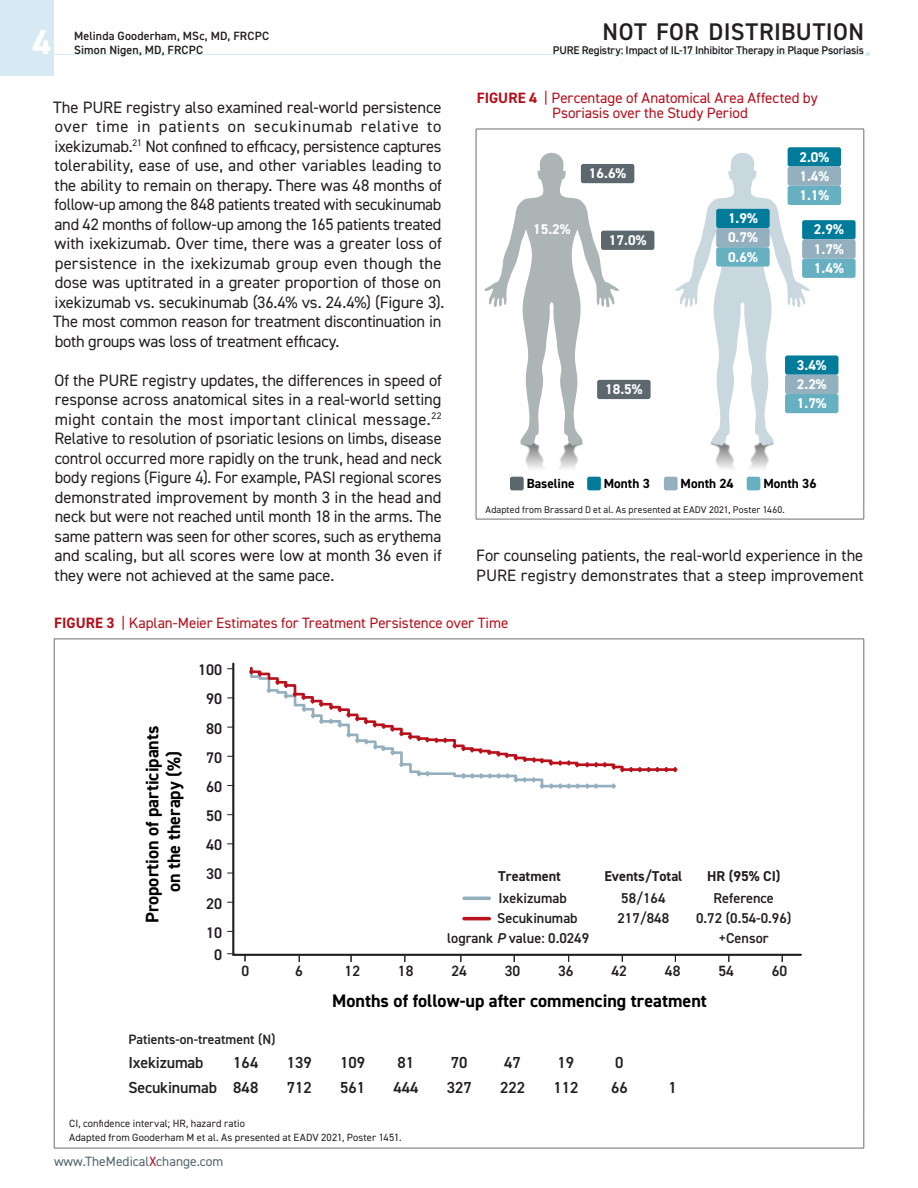
<style>
.page{position:relative;width:918px;height:1188px;background:#fff}
.page>*{position:absolute;margin:0;border:0;box-sizing:border-box;transform-origin:0 0}
.t1{font:700 34.5px "DIN2014";color:#fff}
.t2{font:600 24.15px "DIN2014";letter-spacing:.015em;color:#231f20}
.t3{font:700 18.15px/21.8px "DIN2014";color:#000;text-align:center}
.t4{font:16.5px/19.5px "DIN2014";letter-spacing:-.005em;color:#231f20}
.t5{font:600 16.05px/24.9px "DIN2014";color:#231f20}
.t6{font:600 15.45px/22.4px "DIN2014";color:#1f1d21;text-align:center}
.t7{font:15px/15px "DIN2014";letter-spacing:-.005em;color:#b50e1a;text-align:center}
.t8{font:600 14.85px "DIN2014";color:#231f20}
.t9{font:600 14.25px/20.4px "DIN2014";color:#221f1f}
.t10{font:700 14.25px "DIN2014";color:#221f1f}
.t11{font:700 14.1px/19.2px "DIN2014";color:#fff;text-align:justify}
.t12{font:600 13.65px "DIN2014";color:#221f1f}
.t13{font:13.5px "DIN2014";color:#53656e}
.t14{font:700 13.35px "DIN2014";color:#000}
.t15{font:600 12px/14.4px "DIN2014";letter-spacing:.01em;color:#231f20}
.t16{font:600 11.25px "DIN2014";letter-spacing:-.015em;color:#231f20}
.t17{font:10.5px/13.5px "DIN2014";letter-spacing:.015em;color:#231f20}
.t18{font:9.75px "DIN2014";letter-spacing:.015em;color:#231f20}
.s1{font-weight:700}
.s2{font-style:italic}
.s3{color:#b50e1a}
</style>
<div class="page">
<div style="left:0;top:0;width:54px;height:76px;background:#d7eaf4"></div>
<hr style="left:54px;top:54px;width:814px;height:1px;background:#d7eaf4">
<hr style="left:476px;top:129px;width:388px;height:1px;background:#6c6d70">
<hr style="left:476px;top:129px;width:1px;height:376px;background:#6c6d70">
<hr style="left:864px;top:129px;width:1px;height:376px;background:#6c6d70">
<svg style="left:476px;top:505px;width:1px;height:14px"></svg>
<svg style="left:864px;top:505px;width:1px;height:14px"></svg>
<hr style="left:476px;top:519px;width:388px;height:1px;background:#6c6d70">
<img style="left:510px;top:449px;width:88px;height:29px">
<svg style="left:484px;top:152px;width:135px;height:297px"></svg>
<img style="left:715px;top:449px;width:54px;height:36px">
<svg style="left:675px;top:149px;width:135px;height:300px"></svg>
<div style="left:597px;top:380px;width:54px;height:19px;background:#5c686d;border-radius:2px"></div>
<div style="left:601px;top:231px;width:53px;height:19px;background:#5c686d;border-radius:2px"></div>
<div style="left:581px;top:164px;width:53px;height:19px;background:#5c686d;border-radius:2px"></div>
<div style="left:802px;top:220px;width:54px;height:19px;background:#007b9a;border-radius:2px"></div>
<div style="left:802px;top:239px;width:54px;height:20px;background:#94afbd;border-radius:2px"></div>
<div style="left:802px;top:259px;width:54px;height:19px;background:#66b0c2;border-radius:2px"></div>
<div style="left:785px;top:355px;width:53px;height:20px;background:#007b9a;border-radius:2px"></div>
<div style="left:785px;top:375px;width:53px;height:19px;background:#94afbd;border-radius:2px"></div>
<div style="left:785px;top:394px;width:53px;height:19px;background:#66b0c2;border-radius:2px"></div>
<div style="left:788px;top:147px;width:53px;height:20px;background:#007b9a;border-radius:2px"></div>
<div style="left:788px;top:167px;width:53px;height:19px;background:#94afbd;border-radius:2px"></div>
<div style="left:788px;top:186px;width:53px;height:19px;background:#66b0c2;border-radius:2px"></div>
<div style="left:716px;top:209px;width:54px;height:19px;background:#007b9a;border-radius:2px"></div>
<div style="left:716px;top:228px;width:54px;height:19px;background:#94afbd;border-radius:2px"></div>
<div style="left:716px;top:247px;width:54px;height:20px;background:#66b0c2;border-radius:2px"></div>
<div style="left:510px;top:477px;width:14px;height:13px;background:#5c686d;border-radius:2px"></div>
<div style="left:587px;top:477px;width:14px;height:13px;background:#007b9a;border-radius:2px"></div>
<div style="left:664px;top:477px;width:14px;height:13px;background:#94afbd;border-radius:2px"></div>
<div style="left:747px;top:477px;width:13px;height:13px;background:#66b0c2;border-radius:2px"></div>
<hr style="left:54px;top:639px;width:810px;height:1px;background:#6c6d70">
<hr style="left:54px;top:639px;width:1px;height:480px;background:#6c6d70">
<hr style="left:864px;top:639px;width:1px;height:480px;background:#6c6d70">
<svg style="left:54px;top:1119px;width:1px;height:29px"></svg>
<svg style="left:864px;top:1119px;width:1px;height:29px"></svg>
<hr style="left:54px;top:1148px;width:810px;height:1px;background:#6c6d70">
<svg style="left:231px;top:662px;width:571px;height:295px"></svg>
<hr style="left:464px;top:897px;width:25px;height:3px;background:#94afbd">
<hr style="left:464px;top:917px;width:25px;height:3px;background:#b9121d">
<svg style="left:249px;top:772px;width:368px;height:17px"></svg>
<svg style="left:559px;top:785px;width:11px;height:2px"></svg>
<svg style="left:249px;top:665px;width:429px;height:107px"></svg>
<h1 class="t1" style="left:32px;top:19px;width:20px">4</h1>
<p class="t15" style="left:74px;top:28px;width:196px">Melinda Gooderham, MSc, MD, FRCPC<br>Simon Nigen, MD, FRCPC</p>
<p class="t4" style="left:53px;top:97px;width:393px">The PURE registry also examined real-world persistence over time in patients on secukinumab relative to ixekizumab.<sup>21</sup> Not confined to efficacy, persistence captures tolerability, ease of use, and other variables leading to the ability to remain on therapy. There was 48 months of follow‑up among the 848 patients treated with secukinumab and 42 months of follow-up among the 165 patients treated with ixekizumab. Over time, there was a greater loss of persistence in the ixekizumab group even though the dose was uptitrated in a greater proportion of those on ixekizumab vs. secukinumab (36.4% vs. 24.4%) (Figure 3).<br>The most common reason for treatment discontinuation in both groups was loss of treatment efficacy.</p>
<p class="t4" style="left:54px;top:370px;width:389px;text-align:justify">Of the PURE registry updates, the differences in speed of response across anatomical sites in a real-world setting might contain the most important clinical message.<sup>22<br></sup>Relative to resolution of psoriatic lesions on limbs, disease control occurred more rapidly on the trunk, head and neck body regions (Figure 4). For example, PASI regional scores demonstrated improvement by month 3 in the head and neck but were not reached until month 18 in the arms. The same pattern was seen for other scores, such as erythema and scaling, but all scores were low at month 36 even if they were not achieved at the same pace.</p>
<h2 class="t2" style="left:603px;top:16px;width:263px">NOT FOR DISTRIBUTION</h2>
<p class="t16" style="left:553px;top:43px;width:313px">PURE Registry: Impact of IL-17 Inhibitor Therapy in Plaque Psoriasis</p>
<p class="t7" style="left:477px;top:90px;width:342px"><span class="s1">FIGURE 4</span> | Percentage of Anatomical Area Affected by<br>Psoriasis over the Study Period</p>
<p class="t11" style="left:533px;top:219px;width:39px">15.2%</p>
<p class="t11" style="left:589px;top:164px;width:39px">16.6%</p>
<p class="t11" style="left:609px;top:230px;width:39px">17.0%</p>
<p class="t11" style="left:605px;top:379px;width:39px">18.5%</p>
<p class="t11" style="left:728px;top:208px;width:31px">1.9% 0.7% 0.6%</p>
<p class="t11" style="left:799px;top:147px;width:31px">2.0% 1.4% 1.1%</p>
<p class="t11" style="left:814px;top:220px;width:31px">2.9% 1.7% 1.4%</p>
<p class="t11" style="left:797px;top:355px;width:31px">3.4% 2.2% 1.7%</p>
<p class="t14" style="left:527px;top:475px;width:49px">Baseline</p>
<p class="t14" style="left:604px;top:475px;width:48px">Month 3</p>
<p class="t14" style="left:681px;top:475px;width:55px">Month 24</p>
<p class="t14" style="left:763px;top:475px;width:55px">Month 36</p>
<p class="t18" style="left:486px;top:504px;width:301px">Adapted from Brassard D et al. As presented at EADV 2021, Poster 1460.</p>
<p class="t4" style="left:476px;top:545px;width:389px">For counseling patients, the real-world experience in the<br>PURE registry demonstrates that a steep improvement</p>
<p class="t7" style="left:54px;top:615px;width:456px"><span class="s1">FIGURE 3</span> | Kaplan-Meier Estimates for Treatment Persistence over Time</p>
<p class="t6" style="left:198px;top:658px;width:26px">100</p>
<p class="t3" style="left:141px;top:923px;width:199px;rotate:-90deg">Proportion of participants on the therapy (%)</p>
<p class="t6" style="left:206px;top:687px;width:18px">90</p>
<p class="t6" style="left:206px;top:717px;width:18px">80</p>
<p class="t6" style="left:206px;top:746px;width:18px">70</p>
<p class="t6" style="left:206px;top:772px;width:18px;line-height:29.2px;text-align:left">60<br>50</p>
<p class="t6" style="left:206px;top:833px;width:18px">40</p>
<p class="t6" style="left:206px;top:863px;width:18px">30</p>
<p class="t6" style="left:206px;top:892px;width:18px">20</p>
<p class="t6" style="left:206px;top:921px;width:18px">10<br>0</p>
<p class="t10" style="left:498px;top:867px;width:64px">Treatment</p>
<p class="t9" style="left:498px;top:887px;width:70px">Ixekizumab</p>
<p class="t9" style="left:497px;top:908px;width:82px">Secukinumab</p>
<p class="t9" style="left:447px;top:927px;width:143px">logrank <span class="s2">P</span> value: 0.0249</p>
<p class="t10" style="left:604px;top:867px;width:79px">Events/Total</p>
<p class="t10" style="left:707px;top:867px;width:75px">HR (95% CI)</p>
<p class="t9" style="left:696px;top:908px;width:97px;line-height:19.8px;text-align:center">0.72 (0.54-0.96) +Censor</p>
<p class="t9" style="left:618px;top:887px;width:53px">58/164<br>217/848</p>
<p class="t9" style="left:714px;top:887px;width:62px">Reference</p>
<p class="t8" style="left:242px;top:961px;width:9px">0</p>
<p class="t8" style="left:295px;top:961px;width:9px">6</p>
<p class="t8" style="left:345px;top:961px;width:17px">12</p>
<p class="t8" style="left:398px;top:961px;width:17px">18</p>
<p class="t8" style="left:451px;top:961px;width:17px">24</p>
<p class="t8" style="left:505px;top:961px;width:17px">30</p>
<p class="t8" style="left:558px;top:961px;width:17px">36</p>
<p class="t8" style="left:612px;top:961px;width:17px">42</p>
<p class="t8" style="left:665px;top:961px;width:17px">48</p>
<p class="t8" style="left:718px;top:961px;width:17px">54</p>
<p class="t8" style="left:772px;top:961px;width:17px">60</p>
<p class="t3" style="left:332px;top:989px;width:376px">Months of follow-up after commencing treatment</p>
<p class="t12" style="left:128px;top:1030px;width:149px">Patients-on-treatment (N)</p>
<p class="t5" style="left:128px;top:1050px;width:90px">Ixekizumab<br>Secukinumab</p>
<p class="t5" style="left:233px;top:1050px;width:27px">164</p>
<p class="t5" style="left:287px;top:1050px;width:27px">139</p>
<p class="t5" style="left:340px;top:1050px;width:27px">109</p>
<p class="t5" style="left:398px;top:1050px;width:18px">81</p>
<p class="t5" style="left:451px;top:1050px;width:18px">70</p>
<p class="t5" style="left:504px;top:1050px;width:18px">47</p>
<p class="t5" style="left:558px;top:1050px;width:18px">19</p>
<p class="t5" style="left:615px;top:1050px;width:10px">0</p>
<p class="t5" style="left:233px;top:1075px;width:27px">848</p>
<p class="t5" style="left:287px;top:1075px;width:27px">712</p>
<p class="t5" style="left:340px;top:1075px;width:27px">561</p>
<p class="t5" style="left:393px;top:1075px;width:27px">444</p>
<p class="t5" style="left:447px;top:1075px;width:27px">327</p>
<p class="t5" style="left:500px;top:1075px;width:27px">222</p>
<p class="t5" style="left:553px;top:1075px;width:27px">112</p>
<p class="t5" style="left:611px;top:1075px;width:18px">66</p>
<p class="t5" style="left:669px;top:1075px;width:10px">1</p>
<p class="t17" style="left:69px;top:1117px;width:334px">CI, confidence interval; HR, hazard ratio<br>Adapted from Gooderham M et al. As presented at EADV 2021, Poster 1451.</p>
<p class="t13" style="left:54px;top:1153px;width:171px">www.TheMedical<span class="s3">X</span>change.com</p>
</div>
